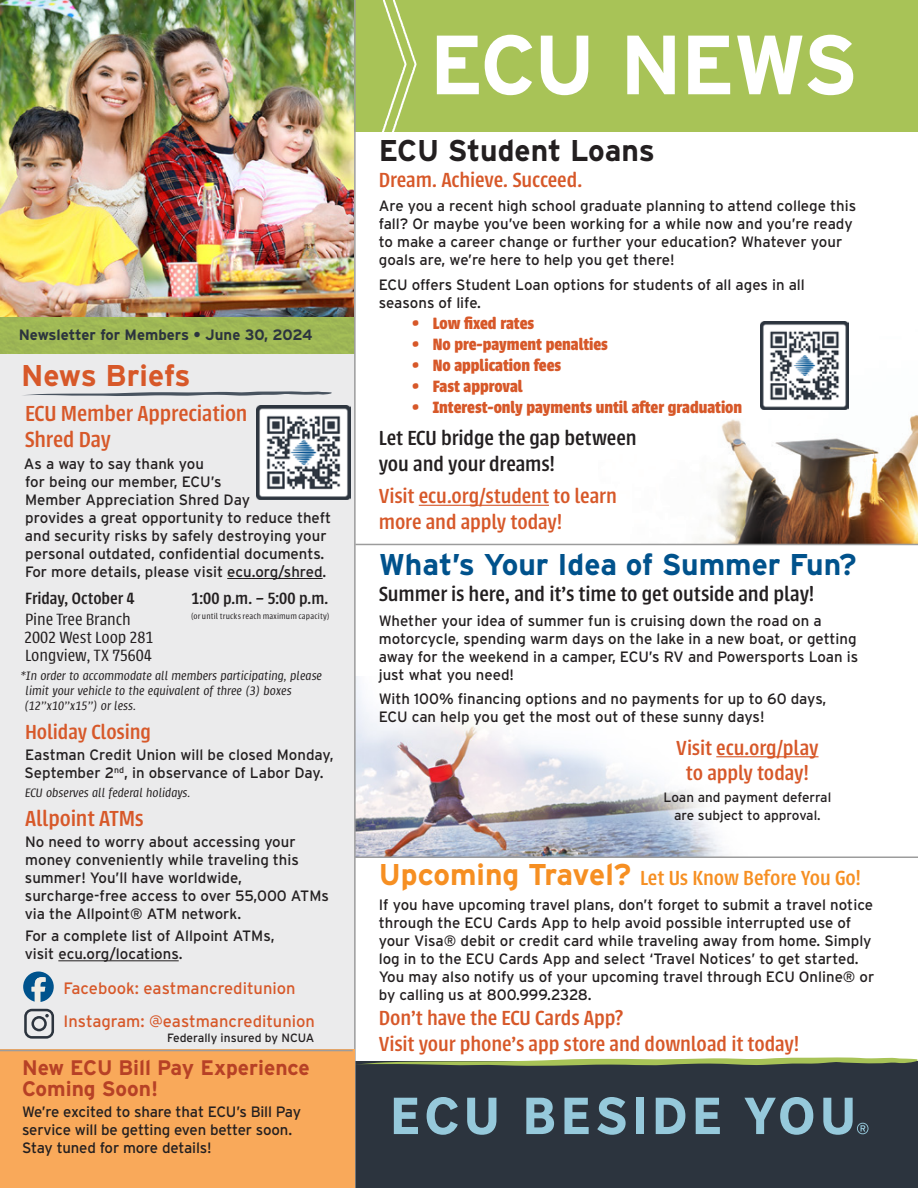
<style>
.page{position:relative;width:918px;height:1188px;background:#fff}
.page>*{position:absolute;margin:0;border:0;box-sizing:border-box;transform-origin:0 0}
.Call_to_Action{font:700 83.85px "Interstate";letter-spacing:-.03em;color:#fff}
.Headlines{font:700 30px "Interstate";color:#00528c}
.Headlines-2{font:700 30px "Interstate";letter-spacing:-.005em;color:#231f20}
.Headlines-3{font:700 30px "Interstate";letter-spacing:-.005em;color:#d75829}
.Call_to_Action-2{font:500 24px/25.5px "Urbana";letter-spacing:-.005em;color:#d75829}
.Call_to_Action-3{font:500 22.5px/25.5px "Urbana";letter-spacing:-.005em;color:#d75829}
.Call_to_Action-4{font:500 22.5px/25.5px "Urbana";letter-spacing:-.005em;color:#231f20}
.Headlines-4{font:500 22.5px "Urbana";color:#f68f22}
.Headlines-5{font:700 21px/21px "Interstate";color:#b74126}
.t1{font:700 18px "Urbana";color:#d75829}
.Call_to_Action-5{font:300 18px/18px "Urbana";letter-spacing:-.005em;color:#231f20}
.Call_to_Action-6{font:500 18px "Urbana";color:#231f20}
.t2{font:16.5px "Interstate";color:#d75829}
.Newsletter_Body_Copy{font:15px/18px "Interstate";color:#231f20}
.Headlines-6{font:15px/18px "Interstate";letter-spacing:-.01em;color:#231f20}
.t3{font:700 15px "Interstate";color:#2c343e}
.t4{font:italic 300 13.5px/15px "Urbana";color:#231f20}
.Call_to_Action-7{font:13.5px/18px "Interstate";color:#231f20;text-align:center}
.Newsletter_Body_Copy-2{font:12px "Interstate";color:#231f20}
.Call_to_Action-8{font:300 9px "Urbana";letter-spacing:.02em;color:#231f20}
.s1{font-family:"Interstate";font-weight:700;font-size:30px}
</style>
<div class="page">
<img style="left:356px;top:676px;width:438px;height:180px">
<hr style="left:355px;top:856px;width:563px;height:2px;background:#9c9c9c">
<img style="left:599px;top:415px;width:319px;height:129px">
<div style="left:0;top:0;width:917px;height:132px;background:#a8c357"></div>
<img style="left:0;top:0;width:354px;height:317px">
<div style="left:0;top:1062px;width:918px;height:126px;background:#2c343e"></div>
<div style="left:0;top:318px;width:355px;height:870px;background:#ebebec"></div>
<hr style="left:227px;top:578px;width:96px;height:1px;background:#231f20">
<hr style="left:58px;top:961px;width:121px;height:1px;background:#231f20">
<svg style="left:24px;top:1009px;width:30px;height:30px"></svg>
<svg style="left:23px;top:972px;width:31px;height:30px"></svg>
<div style="left:0;top:317px;width:354px;height:36px;background:#9fb855"></div>
<svg style="left:23px;top:391px;width:309px;height:5px"></svg>
<svg style="left:382px;top:0;width:35px;height:132px"></svg>
<svg style="left:356px;top:1057px;width:562px;height:9px"></svg>
<hr style="left:354px;top:0;width:2px;height:1188px;background:#9c9c9c">
<svg style="left:394px;top:1098px;width:24px;height:36px"></svg>
<svg style="left:427px;top:1097px;width:31px;height:38px"></svg>
<svg style="left:467px;top:1098px;width:29px;height:37px"></svg>
<svg style="left:526px;top:1098px;width:28px;height:36px"></svg>
<svg style="left:564px;top:1098px;width:25px;height:36px"></svg>
<svg style="left:597px;top:1097px;width:29px;height:38px"></svg>
<div style="left:636px;top:1098px;width:8px;height:36px;background:#96c9db"></div>
<svg style="left:656px;top:1098px;width:29px;height:36px"></svg>
<svg style="left:696px;top:1098px;width:24px;height:36px"></svg>
<svg style="left:744px;top:1097px;width:69px;height:38px"></svg>
<svg style="left:823px;top:1098px;width:45px;height:37px"></svg>
<img style="left:257px;top:405px;width:94px;height:94px">
<hr style="left:419px;top:505px;width:130px;height:1px;background:#d75829">
<img style="left:760px;top:321px;width:89px;height:89px">
<hr style="left:355px;top:544px;width:563px;height:1px;background:#9c9c9c">
<hr style="left:716px;top:756px;width:103px;height:1px;background:#d75829">
<div style="left:0;top:1050px;width:354px;height:138px;background:#f9a95a"></div>
<hr style="left:0;top:1050px;width:353px;height:1px;background:#9c9c9c">
<p class="t3" style="left:19px;top:327px;width:295px">Newsletter for Members • June 30, 2024</p>
<p class="Headlines-3" style="left:21px;top:358px;width:171px">News Briefs</p>
<p class="Call_to_Action-2" style="left:25px;top:401px;width:224px">ECU Member Appreciation<br>Shred Day</p>
<p class="Newsletter_Body_Copy" style="left:24px;top:454px;width:309px">As a way to say thank you<br>for being our member, ECU’s<br>Member Appreciation Shred Day<br>provides a great opportunity to reduce theft and security risks by safely destroying your personal outdated, confidential documents.<br>For more details, please visit ecu.org/shred.</p>
<p class="Call_to_Action-6" style="left:25px;top:589px;width:111px">Friday, October 4</p>
<p class="Call_to_Action-6" style="left:191px;top:589px;width:139px">1:00 p.m. – 5:00 p.m.</p>
<p class="Call_to_Action-5" style="left:25px;top:611px;width:107px">Pine Tree Branch</p>
<p class="Call_to_Action-8" style="left:191px;top:612px;width:140px">(or until trucks reach maximum capacity)</p>
<p class="Call_to_Action-5" style="left:24px;top:629px;width:130px">2002 West Loop 281<br>Longview, TX 75604</p>
<p class="t4" style="left:21px;top:668px;width:303px">*In order to accommodate all members participating, please limit your vehicle to the equivalent of three (3) boxes (12”x10”x15”) or less.</p>
<p class="Call_to_Action-3" style="left:25px;top:719px;width:127px">Holiday Closing</p>
<p class="Newsletter_Body_Copy" style="left:25px;top:746px;width:310px">Eastman Credit Union will be closed Monday,<br>September 2<sup>nd</sup>, in observance of Labor Day.</p>
<p class="t4" style="left:25px;top:785px;width:167px">ECU observes all federal holidays.</p>
<p class="Call_to_Action-2" style="left:25px;top:806px;width:120px">Allpoint ATMs</p>
<p class="Newsletter_Body_Copy" style="left:25px;top:833px;width:306px">No need to worry about accessing your money conveniently while traveling this summer! You’ll have worldwide, surcharge-free access to over 55,000 ATMs via the Allpoint® ATM network.</p>
<p class="Newsletter_Body_Copy" style="left:25px;top:926px;width:251px">For a complete list of Allpoint ATMs, visit ecu.org/locations.</p>
<p class="t2" style="left:64px;top:979px;width:233px">Facebook: eastmancreditunion</p>
<p class="t2" style="left:64px;top:1012px;width:253px">Instagram: @eastmancreditunion</p>
<p class="Newsletter_Body_Copy-2" style="left:167px;top:1031px;width:149px">Federally insured by NCUA</p>
<p class="Headlines-5" style="left:22px;top:1057px;width:289px">New ECU Bill Pay Experience<br>Coming Soon!</p>
<p class="Headlines-6" style="left:22px;top:1103px;width:281px">We’re excited to share that ECU’s Bill Pay service will be getting even better soon.<br>Stay tuned for more details!</p>
<p class="Call_to_Action" style="left:429px;top:18px;width:430px">ECU NEWS</p>
<p class="Headlines-2" style="left:379px;top:134px;width:278px">ECU Student Loans</p>
<p class="Call_to_Action-3" style="left:379px;top:167px;width:205px">Dream. Achieve. Succeed.</p>
<p class="Newsletter_Body_Copy" style="left:379px;top:197px;width:479px">Are you a recent high school graduate planning to attend college this fall? Or maybe you’ve been working for a while now and you’re ready to make a career change or further your education? Whatever your goals are, we’re here to help you get there!</p>
<p class="Newsletter_Body_Copy" style="left:379px;top:276px;width:428px">ECU offers Student Loan options for students of all ages in all seasons of life.</p>
<p class="t1" style="left:413px;top:313px;width:123px">• Low fixed rates</p>
<p class="t1" style="left:413px;top:334px;width:197px">• No pre-payment penalties</p>
<p class="t1" style="left:413px;top:355px;width:150px">• No application fees</p>
<p class="t1" style="left:413px;top:376px;width:112px">• Fast approval</p>
<p class="t1" style="left:413px;top:397px;width:331px">• Interest-only payments until after graduation</p>
<p class="Call_to_Action-4" style="left:379px;top:426px;width:259px">Let ECU bridge the gap between you and your dreams!</p>
<p class="Call_to_Action-3" style="left:379px;top:483px;width:240px">Visit ecu.org/student to learn more and apply today!</p>
<p class="Headlines" style="left:379px;top:548px;width:479px">What’s Your Idea of Summer Fun?</p>
<p class="Call_to_Action-4" style="left:379px;top:581px;width:437px">Summer is here, and it’s time to get outside and play!</p>
<p class="Newsletter_Body_Copy" style="left:379px;top:611px;width:481px">Whether your idea of summer fun is cruising down the road on a motorcycle, spending warm days on the lake in a new boat, or getting away for the weekend in a camper, ECU’s RV and Powersports Loan is just what you need!</p>
<p class="Newsletter_Body_Copy" style="left:379px;top:690px;width:449px">With 100% financing options and no payments for up to 60 days,<br>ECU can help you get the most out of these sunny days!</p>
<p class="Call_to_Action-3" style="left:676px;top:735px;width:144px;text-align:center">Visit ecu.org/play to apply today!</p>
<p class="Call_to_Action-7" style="left:664px;top:788px;width:169px">Loan and payment deferral are subject to approval.</p>
<p class="Headlines-4" style="left:379px;top:866px;width:484px"><span class="s1">Upcoming Travel?</span> Let Us Know Before You Go!</p>
<p class="Newsletter_Body_Copy" style="left:379px;top:896px;width:497px">If you have upcoming travel plans, don’t forget to submit a travel notice through the ECU Cards App to help avoid possible interrupted use of your Visa® debit or credit card while traveling away from home. Simply log in to the ECU Cards App and select ‘Travel Notices’ to get started.<br>You may also notify us of your upcoming travel through ECU Online® or by calling us at 800.999.2328.</p>
<p class="Call_to_Action-3" style="left:379px;top:1006px;width:422px">Don’t have the ECU Cards App?<br>Visit your phone’s app store and download it today!</p>
</div>
